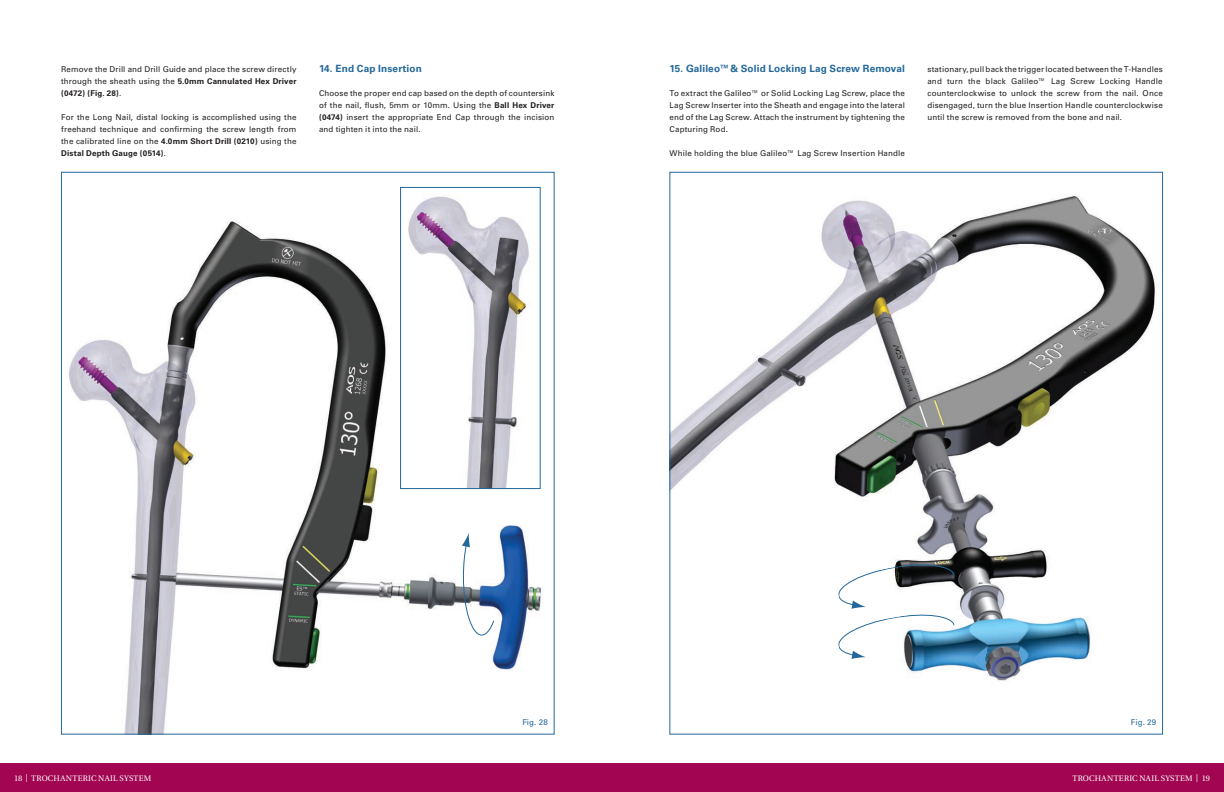
<style>
.page{position:relative;width:1224px;height:792px;background:#fff}
.page>*{position:absolute;margin:0;border:0;box-sizing:border-box;transform-origin:0 0}
.t1{font:700 10px "Univers";letter-spacing:.01em;color:#23689a}
.t2{font:8px/12px "Univers";letter-spacing:.015em;color:#231f20;text-align:justify}
.t3{font:8px "Utopia";letter-spacing:.03em;color:#fff}
.t4{font:8px "Univers";letter-spacing:.02em;color:#23689a}
.s1{font-weight:700}
</style>
<div class="page">
<div style="left:0;top:764px;width:1224px;height:28px;background:#a20552"></div>
<img style="left:68px;top:186px;width:475px;height:546px">
<img style="left:672px;top:194px;width:483px;height:488px">
<img style="left:402px;top:189px;width:136px;height:298px">
<div style="left:400px;top:187px;width:140px;height:302px;border:1px solid #23689a"></div>
<svg style="left:837px;top:562px;width:118px;height:97px"></svg>
<svg style="left:462px;top:533px;width:32px;height:102px"></svg>
<p class="t2" style="left:61px;top:63px;width:237px">Remove the Drill and Drill Guide and place the screw directly through the sheath using the <span class="s1">5.0mm Cannulated Hex Driver (0472) (Fig. 28)</span>.</p>
<p class="t2" style="left:61px;top:111px;width:237px">For the Long Nail, distal locking is accomplished using the freehand technique and confirming the screw length from the calibrated line on the <span class="s1">4.0mm Short Drill (0210)</span> using the <span class="s1">Distal Depth Gauge (0514)</span>.</p>
<p class="t1" style="left:319px;top:63px;width:104px">14. End Cap Insertion</p>
<p class="t2" style="left:319px;top:87px;width:237px">Choose the proper end cap based on the depth of countersink of the nail, flush, 5mm or 10mm. Using the <span class="s1">Ball Hex Driver (0474)</span> insert the appropriate End Cap through the incision and tighten it into the nail.</p>
<p class="t1" style="left:670px;top:63px;width:237px">15. Galileo™ &amp; Solid Locking Lag Screw Removal</p>
<p class="t2" style="left:670px;top:87px;width:237px">To extract the Galileo™ or Solid Locking Lag Screw, place the Lag Screw Inserter into the Sheath and engage into the lateral end of the Lag Screw. Attach the instrument by tightening the Capturing Rod.</p>
<p class="t2" style="left:670px;top:147px;width:237px">While holding the blue Galileo™ Lag Screw Insertion Handle</p>
<p class="t2" style="left:927px;top:63px;width:237px">stationary, pull back the trigger located between the T-Handles and turn the black Galileo™ Lag Screw Locking Handle counterclockwise to unlock the screw from the nail. Once disengaged, turn the blue Insertion Handle counterclockwise until the screw is removed from the bone and nail.</p>
<p class="t4" style="left:522px;top:718px;width:27px">Fig. 28</p>
<p class="t4" style="left:1131px;top:718px;width:27px">Fig. 29</p>
<p class="t3" style="left:14px;top:774px;width:139px">18 | TROCHANTERIC NAIL SYSTEM</p>
<p class="t3" style="left:1072px;top:774px;width:139px">TROCHANTERIC NAIL SYSTEM | 19</p>
</div>
